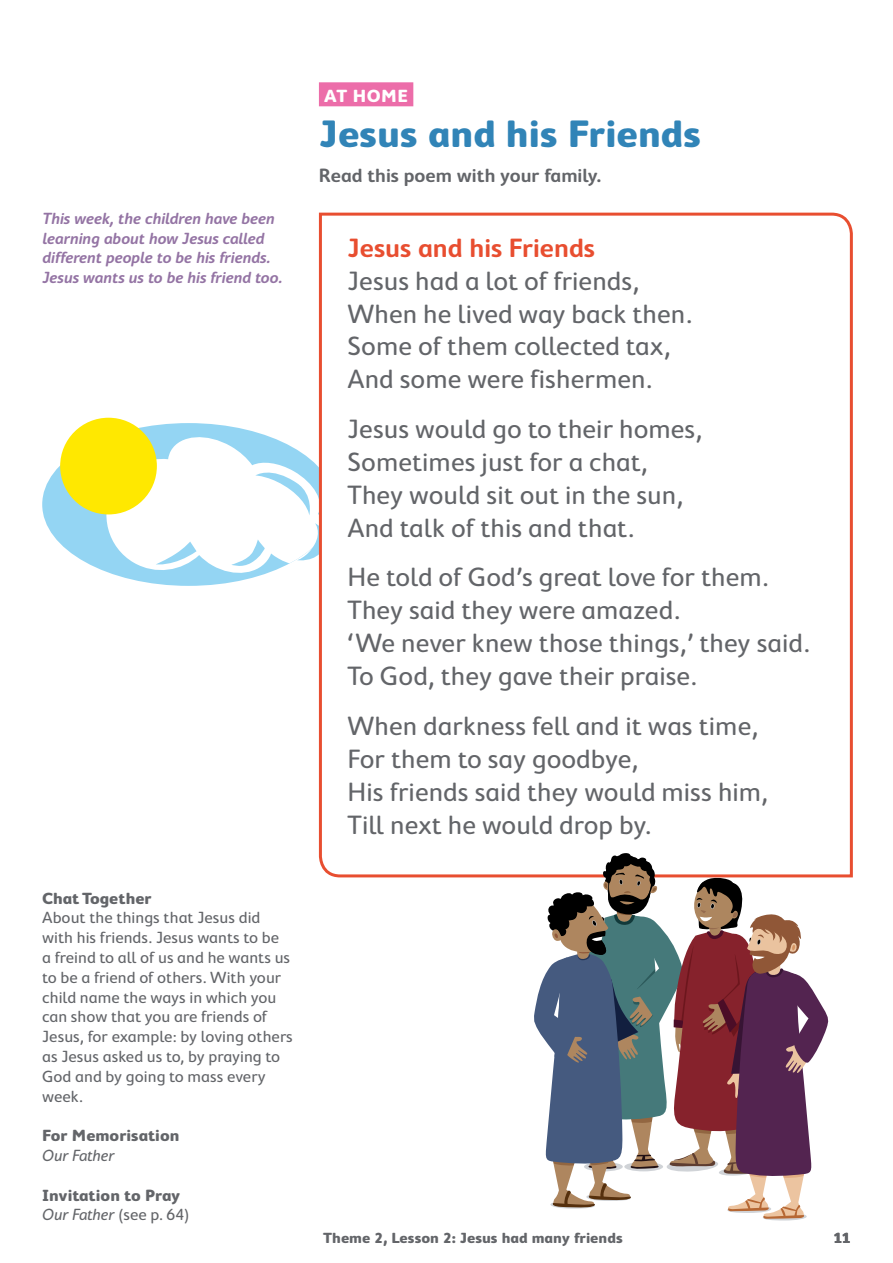
<style>
.page{position:relative;width:893px;height:1263px;background:#fff}
.page>*{position:absolute;margin:0;border:0;box-sizing:border-box;transform-origin:0 0}
.t1{font:700 39px "Cambridge Round";color:#3184b7}
.t2{font:27px/33px "Cambridge Round";color:#636569}
.t3{font:600 27px "Cambridge Round";color:#e84e30}
.t4{font:600 19.5px "Cambridge Round";color:#636569}
.t5{font:700 18px "Cambridge Round";letter-spacing:.025em;color:#fff}
.t6{font:16.5px/19.8px "Cambridge Round";color:#636569}
.t7{font:italic 600 16.5px/19.8px "Cambridge Round";color:#9474a4}
.t8{font:700 16.5px/19.8px "Cambridge Round";color:#636569}
.t9{font:italic 16.5px "Cambridge Round";color:#636569}
.t10{font:700 15px "Cambridge Round";color:#636569}
.s1{font-weight:400;font-style:italic}
.s2{font-weight:400}
</style>
<div class="page">
<div style="left:319px;top:82px;width:94px;height:24px;background:#ec6da9"></div>
<svg style="left:42px;top:423px;width:216px;height:163px"></svg>
<div style="left:60px;top:418px;width:97px;height:96px;background:#ffe800;border-radius:50%"></div>
<svg style="left:99px;top:433px;width:218px;height:145px"></svg>
<svg style="left:317px;top:212px;width:536px;height:666px"></svg>
<svg style="left:534px;top:853px;width:294px;height:367px"></svg>
<p class="t7" style="left:43px;top:208px;width:242px">This week, the children have been learning about how Jesus called different people to be his friends.<br>Jesus wants us to be his friend too.</p>
<p class="t8" style="left:42px;top:888px;width:111px">Chat Together</p>
<p class="t6" style="left:42px;top:908px;width:252px">About the things that Jesus did with his friends. Jesus wants to be<br>a freind to all of us and he wants us to be a friend of others. With your child name the ways in which you can show that you are friends of<br>Jesus, for example: by loving others as Jesus asked us to, by praying to<br>God and by going to mass every week.</p>
<p class="t8" style="left:42px;top:1125px;width:139px">For Memorisation</p>
<p class="t9" style="left:42px;top:1146px;width:74px">Our Father</p>
<p class="t8" style="left:42px;top:1185px;width:149px">Invitation to Pray<br><span class="s1">Our Father</span> <span class="s2">(see p. 64)</span></p>
<p class="t5" style="left:324px;top:85px;width:85px">at home</p>
<h1 class="t1" style="left:319px;top:111px;width:384px">Jesus and his Friends</h1>
<p class="t4" style="left:319px;top:164px;width:284px">Read this poem with your family.</p>
<p class="t3" style="left:348px;top:232px;width:249px">Jesus and his Friends</p>
<p class="t2" style="left:348px;top:264px;width:346px">Jesus had a lot of friends,<br>When he lived way back then.<br>Some of them collected tax,<br>And some were fishermen.</p>
<p class="t2" style="left:348px;top:412px;width:356px">Jesus would go to their homes,<br>Sometimes just for a chat,<br>They would sit out in the sun,<br>And talk of this and that.</p>
<p class="t2" style="left:348px;top:561px;width:464px">He told of God’s great love for them.<br>They said they were amazed.<br>‘We never knew those things,’ they said.<br>To God, they gave their praise.</p>
<p class="t2" style="left:348px;top:709px;width:422px">When darkness fell and it was time,<br>For them to say goodbye,<br>His friends said they would miss him,<br>Till next he would drop by.</p>
<p class="t10" style="left:323px;top:1230px;width:301px">Theme 2, Lesson 2: Jesus had many friends</p>
<p class="t10" style="left:834px;top:1230px;width:18px">11</p>
</div>
